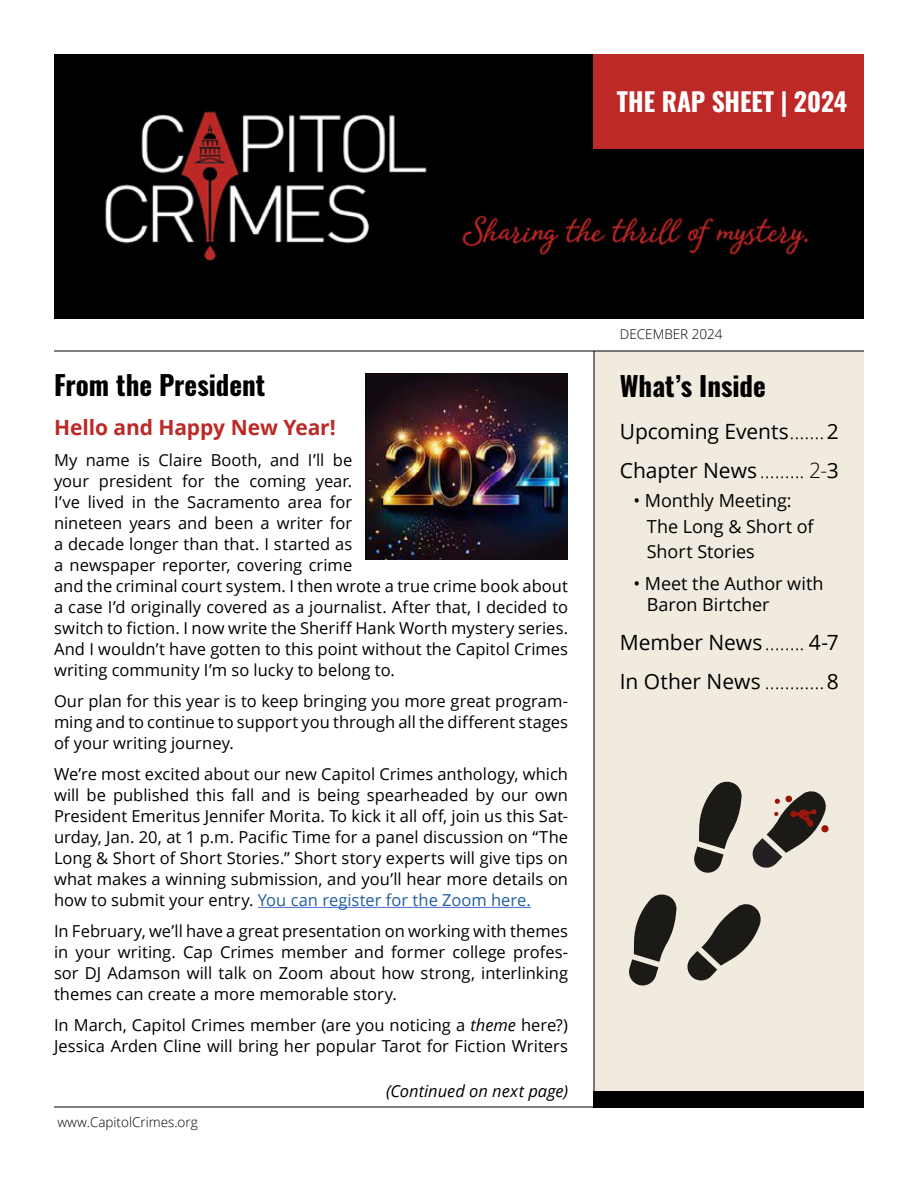
<style>
.page{position:relative;width:918px;height:1188px;background:#fff}
.page>*{position:absolute;margin:0;border:0;box-sizing:border-box;transform-origin:0 0}
.t1{font:27px "Oswald";color:#000}
.t2{font:25.5px "Oswald";color:#fff}
.t3{font:21px/39px "Open Sans";letter-spacing:-.005em;color:#000}
.t4{font:700 21px "Open Sans";letter-spacing:-.005em;color:#bd2927}
.t5{font:18px/25.5px "Open Sans";color:#000}
.t6{font:16.5px/21px "Open Sans";color:#000;text-align:justify}
.t7{font:italic 16.5px "Open Sans";color:#000}
.t8{font:300 13.5px "Open Sans";color:#000}
.s1{color:#215e9e}
.s2{font-style:italic}
.s3{font-weight:300}
</style>
<div class="page">
<div style="left:594px;top:351px;width:270px;height:740px;background:#f0eadf"></div>
<hr style="left:54px;top:1107px;width:810px;height:1px;background:#000">
<img style="left:54px;top:54px;width:810px;height:264px">
<hr style="left:594px;top:351px;width:1px;height:756px;background:#000">
<hr style="left:54px;top:351px;width:810px;height:1px;background:#000">
<div style="left:594px;top:54px;width:270px;height:94px;background:#bd2927"></div>
<div style="left:594px;top:1091px;width:270px;height:17px;background:#000"></div>
<svg style="left:629px;top:894px;width:48px;height:92px"></svg>
<svg style="left:687px;top:904px;width:74px;height:77px"></svg>
<svg style="left:694px;top:781px;width:48px;height:92px"></svg>
<svg style="left:752px;top:791px;width:77px;height:77px"></svg>
<hr style="left:258px;top:907px;width:273px;height:1px;background:#4a6ee0">
<img style="left:366px;top:373px;width:201px;height:186px">
<h2 class="t2" style="left:617px;top:79px;width:232px">THE RAP SHEET | 2024</h2>
<h1 class="t1" style="left:54px;top:361px;width:213px">From the President</h1>
<p class="t4" style="left:54px;top:413px;width:283px">Hello and Happy New Year!</p>
<p class="t6" style="left:54px;top:449px;width:516px;text-align:left">My name is Claire Booth, and I’ll be<br>your president for the coming year.<br>I’ve lived in the Sacramento area for<br>nineteen years and been a writer for<br>a decade longer than that. I started as<br>a newspaper reporter, covering crime<br>and the criminal court system. I then wrote a true crime book about a case I’d originally covered as a journalist. After that, I decided to switch to fiction. I now write the Sheriff Hank Worth mystery series.<br>And I wouldn’t have gotten to this point without the Capitol Crimes writing community I’m so lucky to belong to.</p>
<p class="t6" style="left:54px;top:690px;width:516px">Our plan for this year is to keep bringing you more great program&shy;ming and to continue to support you through all the different stages of your writing journey.</p>
<p class="t6" style="left:54px;top:763px;width:516px">We’re most excited about our new Capitol Crimes anthology, which will be published this fall and is being spearheaded by our own President Emeritus Jennifer Morita. To kick it all off, join us this Sat&shy;urday, Jan. 20, at 1 p.m. Pacific Time for a panel discussion on “The Long &amp; Short of Short Stories.” Short story experts will give tips on what makes a winning submission, and you’ll hear more details on how to submit your entry. <span class="s1">You can register for the Zoom here.</span></p>
<p class="t6" style="left:54px;top:920px;width:516px">In February, we’ll have a great presentation on working with themes in your writing. Cap Crimes member and former college profes&shy;sor DJ Adamson will talk on Zoom about how strong, interlinking themes can create a more memorable story.</p>
<p class="t6" style="left:54px;top:1014px;width:516px">In March, Capitol Crimes member (are you noticing a <span class="s2">theme</span> here?)<br>Jessica Arden Cline will bring her popular Tarot for Fiction Writers</p>
<p class="t8" style="left:58px;top:1113px;width:142px">www.CapitolCrimes.org</p>
<p class="t7" style="left:386px;top:1080px;width:183px">(Continued on next page)</p>
<p class="t8" style="left:620px;top:325px;width:104px">DECEMBER 2024</p>
<h1 class="t1" style="left:620px;top:362px;width:148px">What’s Inside</h1>
<p class="t3" style="left:620px;top:411px;width:221px">Upcoming Events<span class="s3">.......</span>2<br>Chapter News<span class="s3">......... 2-</span>3</p>
<p class="t5" style="left:647px;top:487px;width:168px;text-indent:-14px">• Monthly Meeting:<br>The Long &amp; Short of<br>Short Stories</p>
<p class="t5" style="left:647px;top:573px;width:178px;line-height:21px;text-indent:-14px">• Meet the Author with<br>Baron Birtcher</p>
<p class="t3" style="left:620px;top:623px;width:221px">Member News<span class="s3">........</span> 4-7<br>In Other News <span class="s3">............</span>8</p>
</div>
